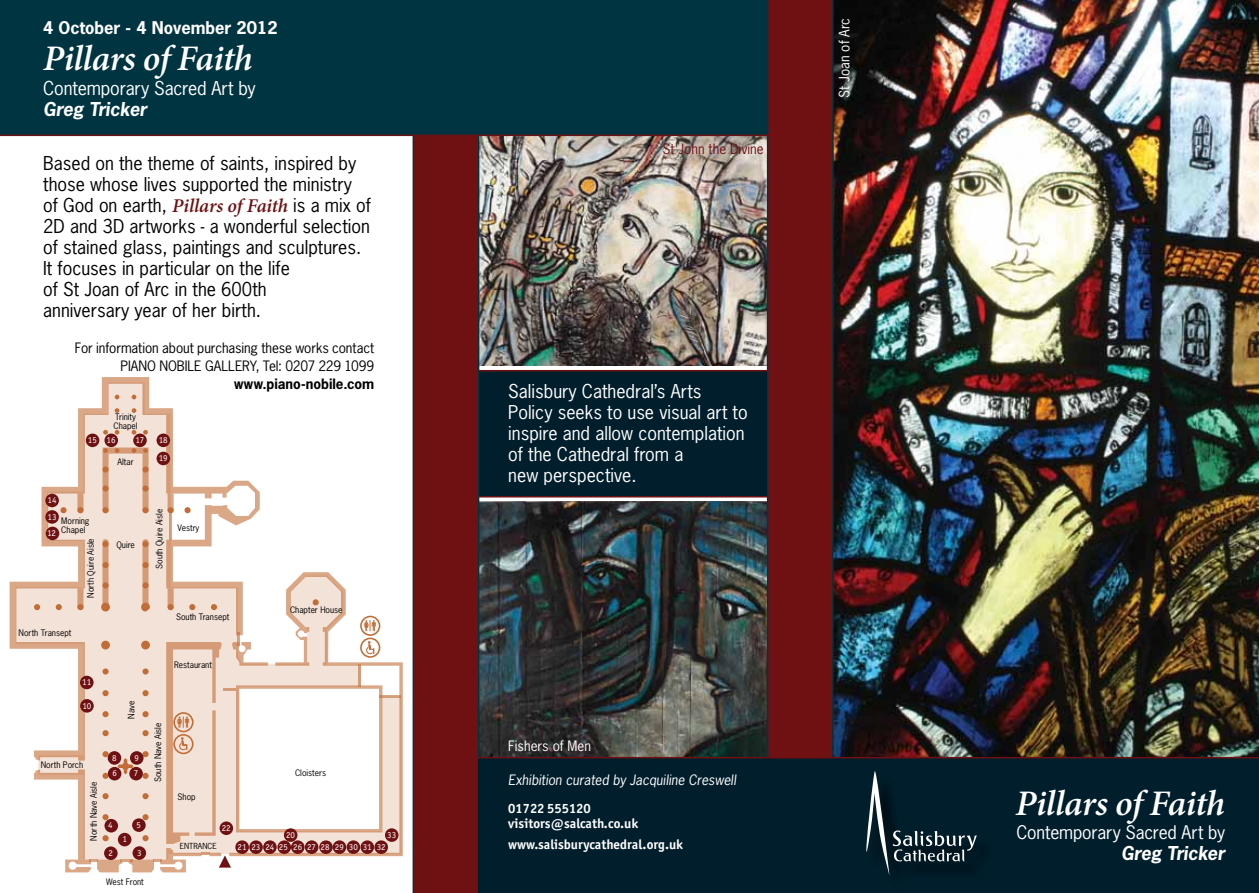
<style>
.page{position:relative;width:1259px;height:893px;background:#fff}
.page>*{position:absolute;margin:0;border:0;box-sizing:border-box;transform-origin:0 0}
.t1{font:italic 600 36px "Minion Pro";letter-spacing:-.015em;color:#fff}
.t2{font:18px/21px "News Gothic Std";color:#000}
.t3{font:18px/21px "News Gothic Std";color:#fff}
.t4{font:italic 700 18px "News Gothic Std";letter-spacing:-.01em;color:#fff}
.t5{font:17.7px "News Gothic Std";letter-spacing:-.01em;color:#fff}
.t6{font:700 16.5px "News Gothic Std";color:#fff}
.t7{font:13.5px/18px "News Gothic Std";letter-spacing:-.005em;color:#000;text-align:right}
.t8{font:700 13.5px/21px "Officina Sans ITC Std";color:#fff}
.t9{font:italic 13.5px "News Gothic Std";color:#fff}
.t10{font:13.5px "News Gothic Std";color:#fff}
.t11{font:700 13.5px "News Gothic Std";color:#000}
.t12{font:13.5px "News Gothic Std";color:#6f1113}
.t13{font:9px/18.1px "Officina Sans ITC Std";color:#fff}
.t14{font:8.4px/9px "News Gothic Std";color:#000}
.t15{font:7.8px "News Gothic Std";color:#000}
.s1{font-family:"Minion Pro";font-weight:600;font-style:italic;font-size:19.5px;color:#6f1113}
</style>
<div class="page">
<img style="left:479px;top:136px;width:288px;height:229px">
<img style="left:479px;top:502px;width:288px;height:255px">
<div style="left:474px;top:370px;width:300px;height:127px;background:#001e2b;border:2px solid #6f1113"></div>
<svg style="left:412px;top:136px;width:67px;height:757px;background:#6b1416"></svg>
<img style="left:833px;top:0;width:426px;height:757px">
<svg style="left:10px;top:377px;width:393px;height:495px"></svg>
<svg style="left:34px;top:395px;width:285px;height:446px"></svg>
<svg style="left:117px;top:758px;width:17px;height:16px"></svg>
<svg style="left:177px;top:716px;width:12px;height:12px"></svg>
<div style="left:173px;top:712px;width:20px;height:20px;border:2px solid #c26d37;border-radius:50%"></div>
<svg style="left:179px;top:737px;width:8px;height:13px"></svg>
<div style="left:173px;top:734px;width:20px;height:20px;border:2px solid #c26d37;border-radius:50%"></div>
<svg style="left:364px;top:620px;width:12px;height:11px"></svg>
<div style="left:360px;top:616px;width:20px;height:20px;border:2px solid #c26d37;border-radius:50%"></div>
<div style="left:360px;top:638px;width:20px;height:20px;border:2px solid #c26d37;border-radius:50%"></div>
<svg style="left:366px;top:641px;width:8px;height:13px"></svg>
<div style="left:654px;top:134px;width:118px;height:29px;background:#fff;opacity:.75"></div>
<svg style="left:767px;top:0;width:66px;height:757px;background:#661316"></svg>
<div style="left:476px;top:757px;width:783px;height:136px;background:#001e2b"></div>
<div style="left:869px;top:775px;width:125px;height:117px;background:#001e2b"></div>
<svg style="left:866px;top:771px;width:110px;height:104px"></svg>
<div style="left:0;top:0;width:770px;height:136px;background:#003441"></div>
<div style="left:129px;top:767px;width:14px;height:13px;background:#6f1113;border-radius:50%"></div>
<div style="left:80px;top:676px;width:14px;height:13px;background:#6f1113;border-radius:50%"></div>
<div style="left:46px;top:527px;width:13px;height:13px;background:#6f1113;border-radius:50%"></div>
<div style="left:80px;top:699px;width:14px;height:14px;background:#6f1113;border-radius:50%"></div>
<div style="left:132px;top:818px;width:14px;height:14px;background:#6f1113;border-radius:50%"></div>
<div style="left:104px;top:819px;width:14px;height:13px;background:#6f1113;border-radius:50%"></div>
<div style="left:108px;top:767px;width:13px;height:13px;background:#6f1113;border-radius:50%"></div>
<div style="left:133px;top:434px;width:14px;height:13px;background:#6f1113;border-radius:50%"></div>
<div style="left:118px;top:833px;width:13px;height:13px;background:#6f1113;border-radius:50%"></div>
<div style="left:104px;top:846px;width:14px;height:14px;background:#6f1113;border-radius:50%"></div>
<div style="left:108px;top:751px;width:13px;height:14px;background:#6f1113;border-radius:50%"></div>
<div style="left:130px;top:751px;width:14px;height:14px;background:#6f1113;border-radius:50%"></div>
<div style="left:86px;top:434px;width:13px;height:13px;background:#6f1113;border-radius:50%"></div>
<div style="left:104px;top:434px;width:14px;height:13px;background:#6f1113;border-radius:50%"></div>
<div style="left:45px;top:510px;width:14px;height:14px;background:#6f1113;border-radius:50%"></div>
<div style="left:157px;top:434px;width:13px;height:13px;background:#6f1113;border-radius:50%"></div>
<div style="left:157px;top:452px;width:13px;height:13px;background:#6f1113;border-radius:50%"></div>
<div style="left:45px;top:494px;width:14px;height:13px;background:#6f1113;border-radius:50%"></div>
<div style="left:132px;top:846px;width:14px;height:14px;background:#6f1113;border-radius:50%"></div>
<div style="left:284px;top:828px;width:13px;height:14px;background:#6f1113;border-radius:50%"></div>
<div style="left:235px;top:840px;width:14px;height:14px;background:#6f1113;border-radius:50%"></div>
<div style="left:263px;top:840px;width:14px;height:14px;background:#6f1113;border-radius:50%"></div>
<div style="left:277px;top:840px;width:14px;height:14px;background:#6f1113;border-radius:50%"></div>
<div style="left:291px;top:840px;width:13px;height:14px;background:#6f1113;border-radius:50%"></div>
<div style="left:305px;top:840px;width:13px;height:14px;background:#6f1113;border-radius:50%"></div>
<div style="left:319px;top:840px;width:14px;height:14px;background:#6f1113;border-radius:50%"></div>
<div style="left:333px;top:840px;width:13px;height:14px;background:#6f1113;border-radius:50%"></div>
<div style="left:347px;top:840px;width:13px;height:14px;background:#6f1113;border-radius:50%"></div>
<div style="left:219px;top:821px;width:14px;height:14px;background:#6f1113;border-radius:50%"></div>
<div style="left:249px;top:840px;width:14px;height:14px;background:#6f1113;border-radius:50%"></div>
<div style="left:360px;top:840px;width:14px;height:14px;background:#6f1113;border-radius:50%"></div>
<div style="left:374px;top:840px;width:14px;height:14px;background:#6f1113;border-radius:50%"></div>
<div style="left:385px;top:828px;width:13px;height:14px;background:#6f1113;border-radius:50%"></div>
<p class="t6" style="left:43px;top:17px;width:236px">4 October - 4 November 2012</p>
<h1 class="t1" style="left:43px;top:33px;width:211px">Pillars of Faith</h1>
<p class="t3" style="left:43px;top:77px;width:214px">Contemporary Sacred Art by</p>
<p class="t4" style="left:43px;top:97px;width:105px">Greg Tricker</p>
<p class="t2" style="left:43px;top:153px;width:329px">Based on the theme of saints, inspired by those whose lives supported the ministry of God on earth, <span class="s1">Pillars of Faith</span> is a mix of 2D and 3D artworks - a wonderful selection of stained glass, paintings and sculptures.<br>It focuses in particular on the life<br>of St Joan of Arc in the 600th<br>anniversary year of her birth.</p>
<p class="t7" style="left:75px;top:339px;width:301px">For information about purchasing these works contact<br>PIANO NOBILE GALLERY, Tel: 0207 229 1099</p>
<p class="t11" style="left:234px;top:375px;width:142px">www.piano-nobile.com</p>
<p class="t14" style="left:113px;top:412px;width:26px">Trinity<br>Chapel</p>
<p class="t13" style="left:88px;top:431px;width:29px">15 16</p>
<p class="t13" style="left:135px;top:431px;width:10px">17</p>
<p class="t14" style="left:117px;top:458px;width:18px">Altar</p>
<p class="t13" style="left:159px;top:431px;width:10px">18<br>19</p>
<p class="t13" style="left:48px;top:491px;width:10px">14</p>
<p class="t13" style="left:48px;top:507px;width:10px">13</p>
<p class="t14" style="left:61px;top:516px;width:30px">Morning<br>Chapel</p>
<p class="t13" style="left:47px;top:524px;width:11px">12</p>
<p class="t14" style="left:19px;top:628px;width:54px">North Transept</p>
<p class="t14" style="left:86px;top:598px;width:61px;rotate:-90deg">North Quire Aisle</p>
<p class="t14" style="left:116px;top:540px;width:20px">Quire</p>
<p class="t13" style="left:82px;top:673px;width:10px">11</p>
<p class="t13" style="left:82px;top:697px;width:10px">10</p>
<p class="t14" style="left:127px;top:719px;width:19px;rotate:-90deg">Nave</p>
<p class="t14" style="left:41px;top:760px;width:44px">North Porch</p>
<p class="t14" style="left:89px;top:840px;width:60px;rotate:-90deg">North Nave Aisle</p>
<p class="t13" style="left:112px;top:748px;width:6px">8</p>
<p class="t13" style="left:134px;top:748px;width:6px">9</p>
<p class="t13" style="left:112px;top:764px;width:6px">6</p>
<p class="t13" style="left:134px;top:764px;width:6px">7</p>
<p class="t13" style="left:108px;top:816px;width:6px">4</p>
<p class="t13" style="left:136px;top:815px;width:6px">5</p>
<p class="t13" style="left:108px;top:844px;width:6px">2</p>
<p class="t13" style="left:122px;top:830px;width:6px">1</p>
<p class="t13" style="left:137px;top:843px;width:6px">3</p>
<p class="t14" style="left:106px;top:877px;width:39px">West Front</p>
<p class="t14" style="left:155px;top:569px;width:62px;rotate:-90deg">South Quire Aisle</p>
<p class="t14" style="left:178px;top:523px;width:23px">Vestry</p>
<p class="t14" style="left:176px;top:612px;width:55px">South Transept</p>
<p class="t14" style="left:174px;top:660px;width:39px">Restaurant</p>
<p class="t14" style="left:290px;top:606px;width:54px">Chapter House</p>
<p class="t14" style="left:154px;top:782px;width:61px;rotate:-90deg">South Nave Aisle</p>
<p class="t14" style="left:178px;top:792px;width:20px">Shop</p>
<p class="t14" style="left:295px;top:768px;width:33px">Cloisters</p>
<p class="t13" style="left:222px;top:819px;width:10px">22</p>
<p class="t15" style="left:180px;top:841px;width:38px">ENTRANCE</p>
<p class="t13" style="left:286px;top:825px;width:10px">20</p>
<p class="t13" style="left:387px;top:826px;width:10px">33</p>
<p class="t13" style="left:237px;top:838px;width:10px">21</p>
<p class="t13" style="left:265px;top:838px;width:94px">24 25 26 27 28 29 30</p>
<p class="t13" style="left:251px;top:838px;width:10px">23</p>
<p class="t13" style="left:363px;top:838px;width:24px">31 32</p>
<p class="t12" style="left:662px;top:140px;width:102px">St John the Divine</p>
<p class="t10" style="left:836px;top:98px;width:81px;rotate:-90deg">St Joan of Arc</p>
<p class="t3" style="left:508px;top:380px;width:241px">Salisbury Cathedral’s Arts<br>Policy seeks to use visual art to inspire and allow contemplation of the Cathedral from a<br>new perspective.</p>
<p class="t10" style="left:508px;top:737px;width:84px">Fishers of Men</p>
<p class="t9" style="left:508px;top:771px;width:229px">Exhibition curated by Jacquiline Creswell</p>
<p class="t8" style="left:508px;top:798px;width:84px">01722 555120</p>
<p class="t8" style="left:508px;top:813px;width:176px">visitors@salcath.co.uk www.salisburycathedral.org.uk</p>
<h1 class="t1" style="left:1015px;top:778px;width:211px">Pillars of Faith</h1>
<p class="t5" style="left:1016px;top:821px;width:210px">Contemporary Sacred Art by</p>
<p class="t4" style="left:1121px;top:841px;width:105px">Greg Tricker</p>
</div>
